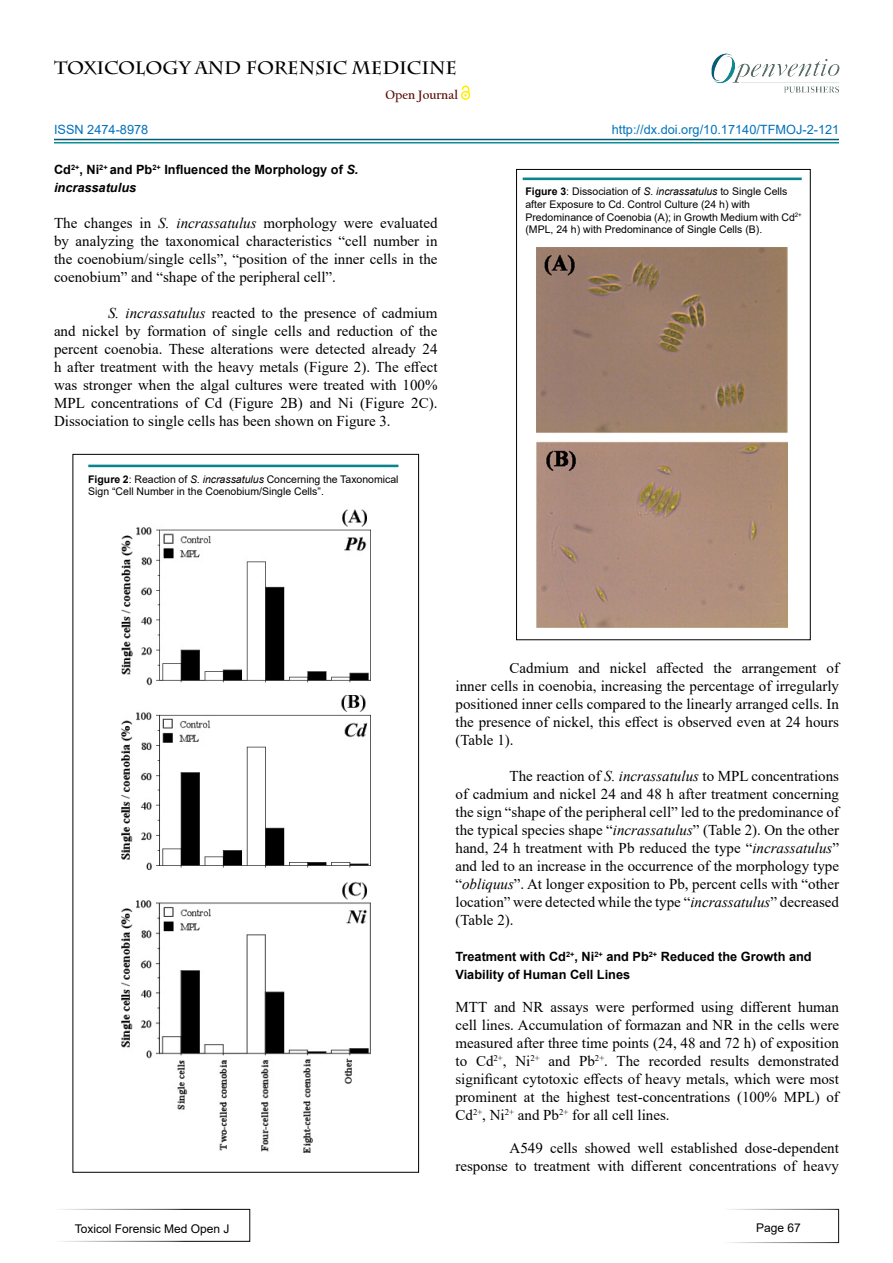
<style>
.page{position:relative;width:893px;height:1263px;background:#fff}
.page>*{position:absolute;margin:0;border:0;box-sizing:border-box;transform-origin:0 0}
.t1{font:700 18px "Charlemagne Std";color:#000}
.t2{font:15px/18px "Times New Roman";color:#000;text-align:justify}
.t3{font:700 12.75px/18px "Arial";color:#000}
.t4{font:12.75px "Arial";color:#0072bc}
.t5{font:12.75px "Arial";color:#0071bc}
.t6{font:700 12.75px "Californian FB";color:#580b05}
.t7{font:12px "Arial";color:#000}
.t8{font:10.5px/12.6px "Arial";color:#000}
.s1{font-style:italic}
.s2{font-weight:700}
</style>
<div class="page">
<hr style="left:54px;top:139px;width:785px;height:1px;background:#015d75">
<hr style="left:54px;top:142px;width:785px;height:1px;background:#0a8b93">
<svg style="left:461px;top:91px;width:9px;height:9px"></svg>
<div style="left:462px;top:92px;width:7px;height:6px;background:#fff;border-radius:50%"></div>
<svg style="left:462px;top:85px;width:7px;height:12px"></svg>
<img style="left:711px;top:53px;width:129px;height:40px">
<div style="left:54px;top:1209px;width:196px;height:33px;border:1px solid #fff"></div>
<div style="left:723px;top:1209px;width:116px;height:34px;border:1px solid #fff"></div>
<img style="left:121px;top:509px;width:249px;height:644px">
<div style="left:75px;top:452px;width:336px;height:15px;background:#f6f1f3;opacity:.75"></div>
<img style="left:537px;top:247px;width:250px;height:381px">
<div style="left:509px;top:165px;width:306px;height:15px;background:#f6f1f3;opacity:.75"></div>
<div style="left:516px;top:169px;width:294px;height:471px;border:1px solid #000"></div>
<p class="t1" style="left:54px;top:57px;width:405px">TOXICOLOGY AND FORENSIC MEDICINE</p>
<p class="t6" style="left:386px;top:88px;width:74px">Open Journal</p>
<p class="t5" style="left:54px;top:120px;width:96px">ISSN 2474-8978</p>
<p class="t4" style="left:612px;top:120px;width:229px">http://dx.doi.org/10.17140/TFMOJ-2-121</p>
<p class="t3" style="left:54px;top:161px;width:306px">Cd<sup>2+</sup>, Ni<sup>2+</sup> and Pb<sup>2+</sup> Influenced the Morphology of <span class="s1">S. incrassatulus</span></p>
<p class="t2" style="left:54px;top:214px;width:385px">The changes in <span class="s1">S. incrassatulus</span> morphology were evaluated by analyzing the taxonomical characteristics “cell number in the coenobium/single cells”, “position of the inner cells in the coenobium” and “shape of the peripheral cell”.</p>
<p class="t2" style="left:54px;top:304px;width:385px;text-indent:54px"><span class="s1">S. incrassatulus</span> reacted to the presence of cadmium and nickel by formation of single cells and reduction of the percent coenobia. These alterations were detected already 24 h after treatment with the heavy metals (Figure 2). The effect was stronger when the algal cultures were treated with 100% MPL concentrations of Cd (Figure 2B) and Ni (Figure 2C).<br>Dissociation to single cells has been shown on Figure 3.</p>
<p class="t8" style="left:88px;top:472px;width:312px"><span class="s2">Figure 2</span>: Reaction of <span class="s1">S. incrassatulus</span> Concerning the Taxonomical<br>Sign “Cell Number in the Coenobium/Single Cells”.</p>
<p class="t8" style="left:525px;top:185px;width:278px"><span class="s2">Figure 3</span>: Dissociation of <span class="s1">S. incrassatulus</span> to Single Cells after Exposure to Cd. Control Culture (24 h) with Predominance of Coenobia (A); in Growth Medium with Cd<sup>2+ </sup>(MPL, 24 h) with Predominance of Single Cells (B).</p>
<p class="t2" style="left:455px;top:659px;width:385px;text-indent:54px">Cadmium and nickel affected the arrangement of inner cells in coenobia, increasing the percentage of irregularly positioned inner cells compared to the linearly arranged cells. In the presence of nickel, this effect is observed even at 24 hours (Table 1).</p>
<p class="t2" style="left:455px;top:767px;width:385px;text-indent:54px">The reaction of <span class="s1">S. incrassatulus</span> to MPL concentrations of cadmium and nickel 24 and 48 h after treatment concerning the sign “shape of the peripheral cell” led to the predominance of the typical species shape “<span class="s1">incrassatulus</span>” (Table 2). On the other hand, 24 h treatment with Pb reduced the type “<span class="s1">incrassatulus</span>” and led to an increase in the occurrence of the morphology type “<span class="s1">obliquus</span>”. At longer exposition to Pb, percent cells with “other location” were detected while the type “<span class="s1">incrassatulus</span>” decreased (Table 2).</p>
<p class="t3" style="left:455px;top:948px;width:358px">Treatment with Cd<sup>2+</sup>, Ni<sup>2+</sup> and Pb<sup>2+</sup> Reduced the Growth and<br>Viability of Human Cell Lines</p>
<p class="t2" style="left:455px;top:998px;width:385px">МТТ and NR assays were performed using different human cell lines. Accumulation of formazan and NR in the cells were measured after three time points (24, 48 and 72 h) of exposition to Cd<sup>2+</sup>, Ni<sup>2+</sup> and Pb<sup>2+</sup>. The recorded results demonstrated significant cytotoxic effects of heavy metals, which were most prominent at the highest test-concentrations (100% MPL) of Cd<sup>2+</sup>, Ni<sup>2+</sup> and Pb<sup>2+</sup> for all cell lines.</p>
<p class="t2" style="left:455px;top:1139px;width:385px;text-align:right">А549 cells showed well established dose-dependent response to treatment with different concentrations of heavy</p>
<p class="t7" style="left:75px;top:1220px;width:156px">Toxicol Forensic Med Open J</p>
<p class="t7" style="left:756px;top:1219px;width:46px">Page 67</p>
</div>
